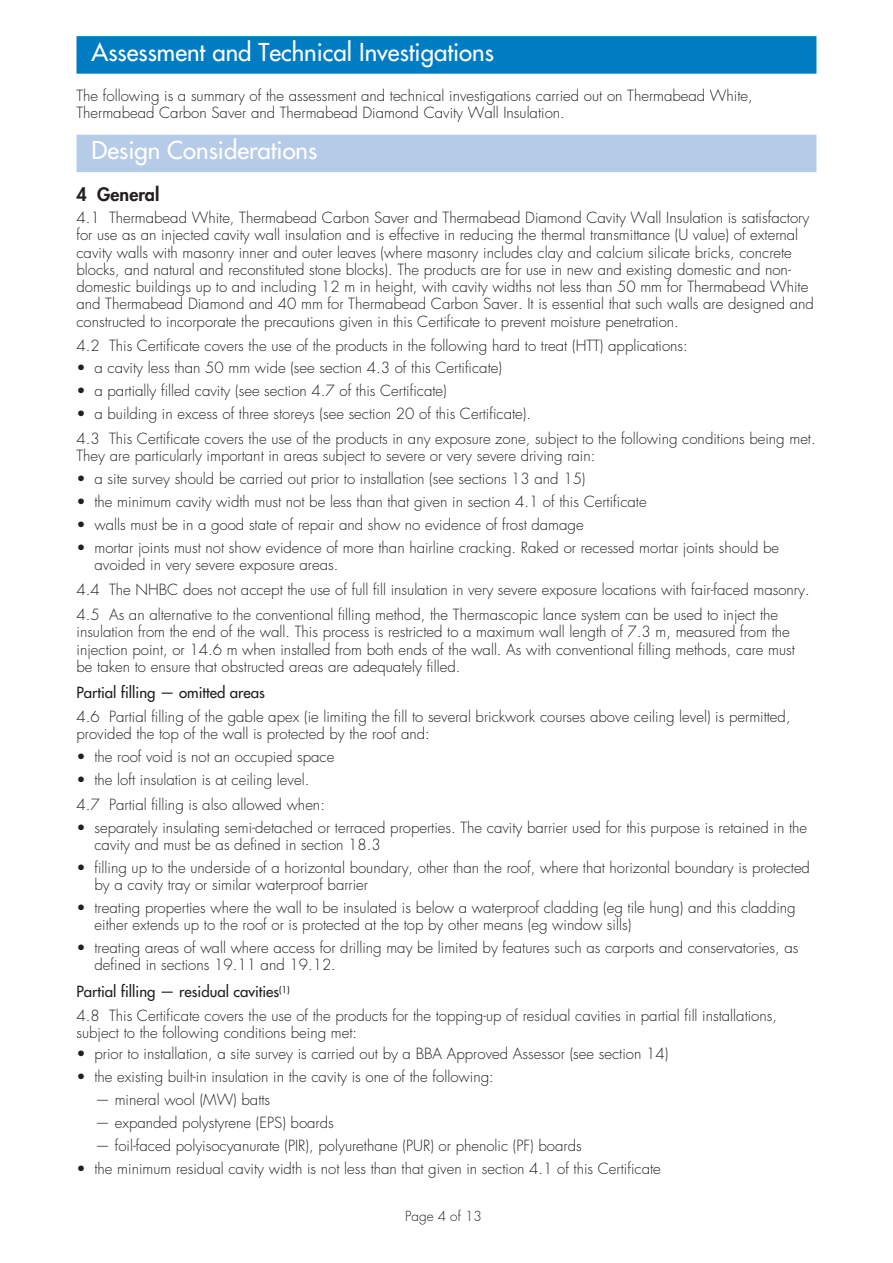
<style>
.page{position:relative;width:893px;height:1263px;background:#fff}
.page>*{position:absolute;margin:0;border:0;box-sizing:border-box;transform-origin:0 0}
.t1{font:24px "Futura";color:#fff}
.t2{font:800 18px "Futura";color:#231f20}
.t3{font:300 15px/17.2px "Futura";color:#231f20}
.t4{font:15px "Futura";color:#231f20}
.t5{font:300 13.5px "Futura";color:#231f20}
.s1{font-weight:400}
</style>
<div class="page">
<div style="left:76px;top:36px;width:740px;height:38px;background:#007cc2"></div>
<div style="left:76px;top:135px;width:740px;height:37px;background:#b6cbe8"></div>
<h1 class="t1" style="left:91px;top:37px;width:404px">Assessment and Technical Investigations</h1>
<p class="t3" style="left:76px;top:87px;width:678px">The following is a summary of the assessment and technical investigations carried out on Thermabead White,<br>Thermabead Carbon Saver and Thermabead Diamond Cavity Wall Insulation.</p>
<h1 class="t1" style="left:91px;top:136px;width:227px">Design Considerations</h1>
<p class="t2" style="left:76px;top:183px;width:84px">4 General</p>
<p class="t3" style="left:76px;top:210px;width:739px">4.1 Thermabead White, Thermabead Carbon Saver and Thermabead Diamond Cavity Wall Insulation is satisfactory for use as an injected cavity wall insulation and is effective in reducing the thermal transmittance (U value) of external cavity walls with masonry inner and outer leaves (where masonry includes clay and calcium silicate bricks, concrete blocks, and natural and reconstituted stone blocks). The products are for use in new and existing domestic and non&shy;domestic buildings up to and including 12 m in height, with cavity widths not less than 50 mm for Thermabead White and Thermabead Diamond and 40 mm for Thermabead Carbon Saver. It is essential that such walls are designed and constructed to incorporate the precautions given in this Certificate to prevent moisture penetration.</p>
<p class="t3" style="left:76px;top:337px;width:613px">4.2 This Certificate covers the use of the products in the following hard to treat (HTT) applications:</p>
<p class="t3" style="left:76px;top:359px;width:427px">• a cavity less than 50 mm wide (see section 4.3 of this Certificate)</p>
<p class="t3" style="left:76px;top:382px;width:372px">• a partially filled cavity (see section 4.7 of this Certificate)</p>
<p class="t3" style="left:76px;top:401px;width:741px;line-height:25.5px">• a building in excess of three storeys (see section 20 of this Certificate).<br>4.3 This Certificate covers the use of the products in any exposure zone, subject to the following conditions being met.</p>
<p class="t3" style="left:76px;top:447px;width:520px">They are particularly important in areas subject to severe or very severe driving rain:</p>
<p class="t3" style="left:76px;top:470px;width:511px">• a site survey should be carried out prior to installation (see sections 13 and 15)</p>
<p class="t3" style="left:76px;top:493px;width:572px">• the minimum cavity width must not be less than that given in section 4.1 of this Certificate</p>
<p class="t3" style="left:76px;top:516px;width:509px">• walls must be in a good state of repair and show no evidence of frost damage</p>
<p class="t3" style="left:94px;top:539px;width:686px;text-indent:-18px">• mortar joints must not show evidence of more than hairline cracking. Raked or recessed mortar joints should be avoided in very severe exposure areas.</p>
<p class="t3" style="left:76px;top:578px;width:735px;line-height:24.8px">4.4 The NHBC does not accept the use of full fill insulation in very severe exposure locations with fair-faced masonry.<br>4.5 As an alternative to the conventional filling method, the Thermascopic lance system can be used to inject the</p>
<p class="t3" style="left:76px;top:624px;width:720px">insulation from the end of the wall. This process is restricted to a maximum wall length of 7.3 m, measured from the injection point, or 14.6 m when installed from both ends of the wall. As with conventional filling methods, care must be taken to ensure that obstructed areas are adequately filled.</p>
<p class="t4" style="left:76px;top:683px;width:190px">Partial filling — omitted areas</p>
<p class="t3" style="left:76px;top:708px;width:716px">4.6 Partial filling of the gable apex (ie limiting the fill to several brickwork courses above ceiling level) is permitted, provided the top of the wall is protected by the roof and:</p>
<p class="t3" style="left:76px;top:748px;width:259px">• the roof void is not an occupied space</p>
<p class="t3" style="left:76px;top:767px;width:250px;line-height:25.5px">• the loft insulation is at ceiling level.<br>4.7 Partial filling is also allowed when:</p>
<p class="t3" style="left:94px;top:820px;width:714px;text-indent:-18px">• separately insulating semi-detached or terraced properties. The cavity barrier used for this purpose is retained in the cavity and must be as defined in section 18.3</p>
<p class="t3" style="left:94px;top:859px;width:717px;text-indent:-18px">• filling up to the underside of a horizontal boundary, other than the roof, where that horizontal boundary is protected by a cavity tray or similar waterproof barrier</p>
<p class="t3" style="left:94px;top:899px;width:703px;text-indent:-18px">• treating properties where the wall to be insulated is below a waterproof cladding (eg tile hung) and this cladding either extends up to the roof or is protected at the top by other means (eg window sills)</p>
<p class="t3" style="left:94px;top:939px;width:705px;text-indent:-18px">• treating areas of wall where access for drilling may be limited by features such as carports and conservatories, as defined in sections 19.11 and 19.12.</p>
<p class="t3" style="left:76px;top:980px;width:702px;line-height:23.7px"><span class="s1">Partial filling — residual cavities</span><sup>(1)<br></sup>4.8 This Certificate covers the use of the products for the topping-up of residual cavities in partial fill installations,</p>
<p class="t3" style="left:76px;top:1024px;width:282px">subject to the following conditions being met:</p>
<p class="t3" style="left:76px;top:1045px;width:593px">• prior to installation, a site survey is carried out by a BBA Approved Assessor (see section 14)</p>
<p class="t3" style="left:76px;top:1068px;width:419px">• the existing built-in insulation in the cavity is one of the following:</p>
<p class="t3" style="left:95px;top:1091px;width:177px">— mineral wool (MW) batts</p>
<p class="t3" style="left:95px;top:1114px;width:240px">— expanded polystyrene (EPS) boards</p>
<p class="t3" style="left:95px;top:1137px;width:488px">— foil-faced polyisocyanurate (PIR), polyurethane (PUR) or phenolic (PF) boards</p>
<p class="t3" style="left:76px;top:1160px;width:586px">• the minimum residual cavity width is not less than that given in section 4.1 of this Certificate</p>
<p class="t5" style="left:405px;top:1208px;width:78px">Page 4 of 13</p>
</div>
